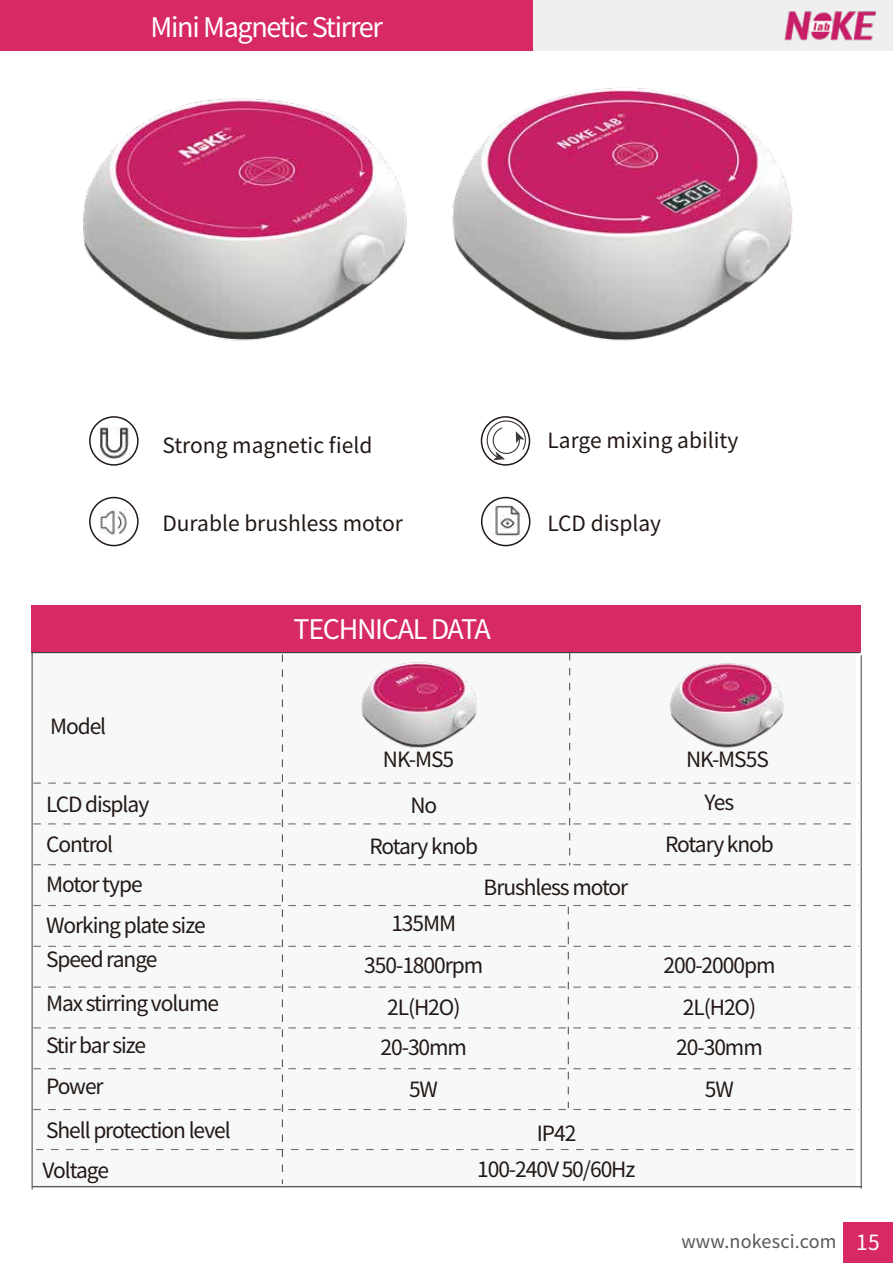
<style>
.page{position:relative;width:893px;height:1263px;background:#fff}
.page>*{position:absolute;margin:0;border:0;box-sizing:border-box;transform-origin:0 0}
.t1{font:27px "Source Han Sans CN";letter-spacing:-.05em;color:#fff}
.t2{font:21px/40.5px "Source Han Sans CN";letter-spacing:-.05em;color:#221815}
.t3{font:21px "Source Han Sans CN";color:#221815}
.t4{font:18px "Source Han Sans CN";letter-spacing:.01em;color:#595757}
.s1{font-size:21px;color:#fff}
</style>
<div class="page">
<div style="left:530px;top:0;width:363px;height:50px;background:#efefef"></div>
<div style="left:1px;top:0;width:532px;height:50px;background:#d72a63"></div>
<img style="left:784px;top:11px;width:92px;height:30px">
<div style="left:843px;top:1222px;width:50px;height:41px;background:#d72a63"></div>
<div style="left:89px;top:416px;width:50px;height:50px;border:2px solid #221815;border-radius:50%"></div>
<div style="left:89px;top:497px;width:50px;height:49px;border:2px solid #221815;border-radius:50%"></div>
<div style="left:481px;top:416px;width:49px;height:50px;border:2px solid #221815;border-radius:50%"></div>
<div style="left:481px;top:497px;width:49px;height:49px;border:2px solid #221815;border-radius:50%"></div>
<svg style="left:484px;top:417px;width:43px;height:43px"></svg>
<hr style="left:861px;top:655px;width:1px;height:534px;background:#595757">
<img style="left:83px;top:98px;width:324px;height:243px">
<img style="left:452px;top:87px;width:341px;height:254px">
<hr style="left:32px;top:614px;width:1px;height:575px;background:#595757">
<div style="left:31px;top:605px;width:830px;height:46px;background:#d72a63"></div>
<svg style="left:33px;top:653px;width:829px;height:531px"></svg>
<hr style="left:31px;top:652px;width:829px;height:1px;background:#3e3a39">
<hr style="left:33px;top:1186px;width:829px;height:1px;background:#3e3a39">
<img style="left:357px;top:653px;width:122px;height:101px">
<img style="left:668px;top:660px;width:118px;height:90px">
<img style="left:99px;top:509px;width:28px;height:26px">
<img style="left:495px;top:505px;width:28px;height:32px">
<img style="left:97px;top:426px;width:34px;height:34px">
<p class="t1" style="left:151px;top:12px;width:234px">Mini Magnetic Stirrer</p>
<p class="t3" style="left:162px;top:433px;width:211px">Strong magnetic field</p>
<p class="t3" style="left:547px;top:428px;width:193px">Large mixing ability</p>
<p class="t3" style="left:162px;top:511px;width:242px">Durable brushless motor</p>
<p class="t3" style="left:547px;top:511px;width:115px">LCD display</p>
<p class="t2" style="left:50px;top:706px;width:58px">Model</p>
<p class="t2" style="left:46px;top:784px;width:161px">LCD display<br>Control<br>Motor type<br>Working plate size</p>
<p class="t2" style="left:46px;top:938px;width:175px;line-height:44.2px">Speed range<br>Max stirring volume</p>
<p class="t2" style="left:46px;top:1024px;width:186px;line-height:42.6px">Stir bar size<br>Power<br>Shell protection level</p>
<p class="t2" style="left:43px;top:1150px;width:68px">Voltage</p>
<p class="t1" style="left:294px;top:614px;width:199px">TECHNICAL DATA</p>
<p class="t2" style="left:383px;top:739px;width:73px">NK-MS5</p>
<p class="t2" style="left:686px;top:739px;width:84px">NK-MS5S</p>
<p class="t2" style="left:410px;top:785px;width:28px">No</p>
<p class="t2" style="left:705px;top:783px;width:31px">Yes</p>
<p class="t2" style="left:369px;top:827px;width:110px">Rotary knob</p>
<p class="t2" style="left:665px;top:824px;width:110px">Rotary knob</p>
<p class="t2" style="left:484px;top:868px;width:146px">Brushless motor</p>
<p class="t2" style="left:364px;top:903px;width:120px;line-height:42px;text-align:center">135MM<br>350-1800rpm<br>2L(H2O)</p>
<p class="t2" style="left:381px;top:1028px;width:88px">20-30mm</p>
<p class="t2" style="left:676px;top:1028px;width:88px">20-30mm</p>
<p class="t2" style="left:664px;top:945px;width:113px">200-2000pm</p>
<p class="t2" style="left:683px;top:988px;width:75px">2L(H2O)</p>
<p class="t2" style="left:409px;top:1069px;width:31px">5W</p>
<p class="t2" style="left:705px;top:1069px;width:31px">5W</p>
<p class="t2" style="left:477px;top:1115px;width:160px;line-height:36px;text-align:center">IP42<br>100-240V 50/60Hz</p>
<p class="t4" style="left:681px;top:1231px;width:200px">www.nokesci.com <span class="s1">15</span></p>
</div>
